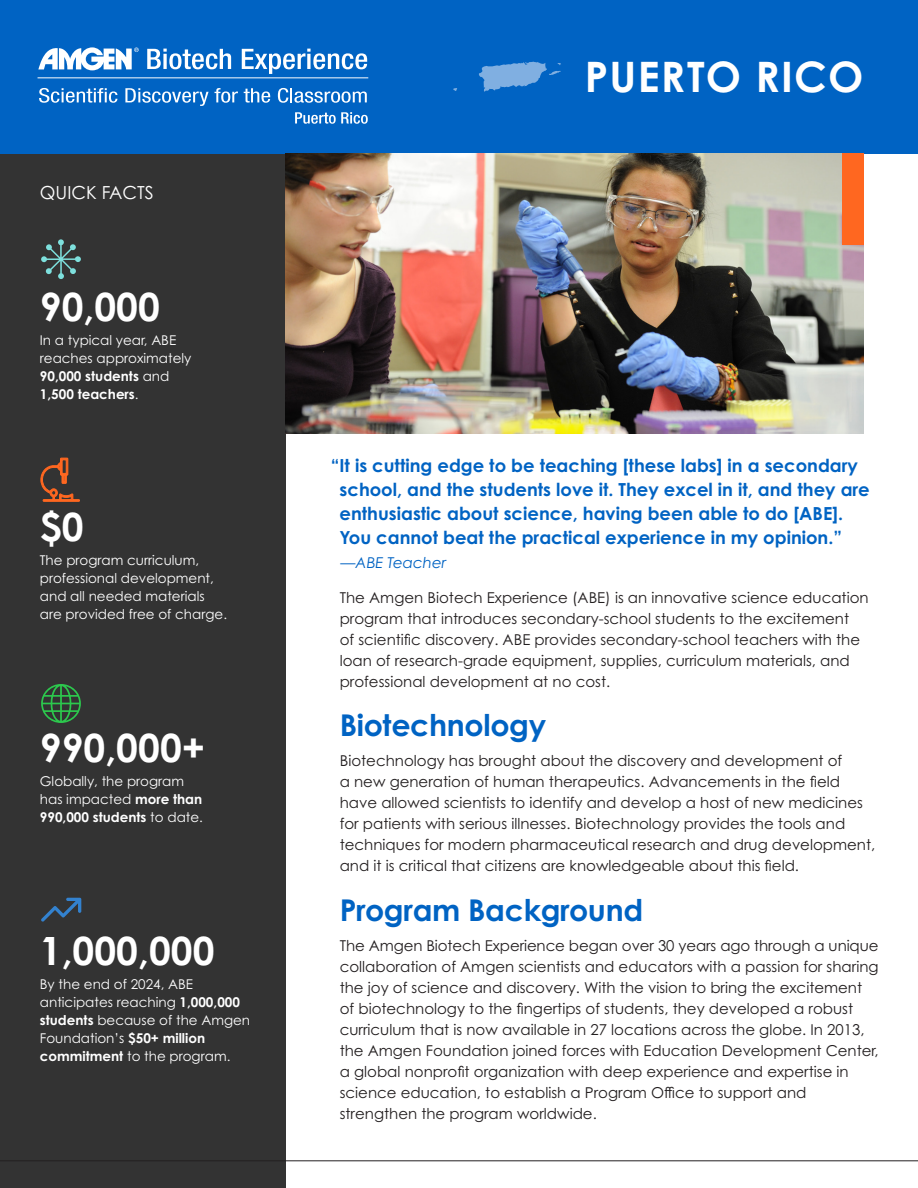
<style>
.page{position:relative;width:918px;height:1188px;background:#fff}
.page>*{position:absolute;margin:0;border:0;box-sizing:border-box;transform-origin:0 0}
.t1{font:700 42px "Century Gothic Pro";letter-spacing:.03em;color:#fff}
.SB-Number{font:700 39px "Century Gothic Pro";color:#fff}
.t2{font:700 30px "Century Gothic Pro";letter-spacing:-.01em;color:#0063c3}
.t3{font:700 18px/24px "Century Gothic Pro";color:#0063c3}
.SB-H1{font:18px "Century Gothic Pro";color:#fff}
.Body{font:15px/21px "Century Gothic Pro";color:#231f20}
.Quote-Author{font:italic 15px "Century Gothic Pro";color:#0063c3}
.SB-Body{font:13.5px/18px "Century Gothic Pro";color:#fff}
.s1{font-weight:700}
</style>
<div class="page">
<div style="left:0;top:153px;width:286px;height:1035px;background:#333"></div>
<div style="left:0;top:0;width:918px;height:153px;background:#0063c3"></div>
<hr style="left:0;top:1161px;width:918px;height:1px;background:#231f20">
<svg style="left:41px;top:458px;width:39px;height:44px"></svg>
<svg style="left:41px;top:239px;width:40px;height:40px"></svg>
<svg style="left:41px;top:684px;width:40px;height:39px"></svg>
<svg style="left:41px;top:898px;width:40px;height:24px"></svg>
<svg style="left:453px;top:62px;width:108px;height:30px"></svg>
<img style="left:286px;top:153px;width:578px;height:280px">
<div style="left:842px;top:153px;width:22px;height:91px;background:#ff6720"></div>
<svg style="left:39px;top:88px;width:78px;height:15px"></svg>
<svg style="left:125px;top:88px;width:84px;height:18px"></svg>
<svg style="left:215px;top:88px;width:23px;height:15px"></svg>
<svg style="left:244px;top:88px;width:26px;height:15px"></svg>
<svg style="left:278px;top:88px;width:89px;height:15px"></svg>
<svg style="left:38px;top:47px;width:101px;height:23px"></svg>
<svg style="left:147px;top:49px;width:84px;height:20px"></svg>
<svg style="left:242px;top:49px;width:125px;height:25px"></svg>
<svg style="left:295px;top:112px;width:73px;height:12px"></svg>
<hr style="left:38px;top:77px;width:330px;height:1px;background:#fff">
<p class="SB-H1" style="left:40px;top:182px;width:116px">QUICK FACTS</p>
<p class="SB-Number" style="left:40px;top:282px;width:122px">90,000</p>
<p class="SB-Body" style="left:40px;top:331px;width:153px">In a typical year, ABE reaches approximately<br><span class="s1">90,000 students</span> and<br><span class="s1">1,500 teachers</span>.</p>
<p class="SB-Number" style="left:40px;top:503px;width:45px">$0</p>
<p class="SB-Body" style="left:40px;top:551px;width:189px">The program curriculum, professional development, and all needed materials are provided free of charge.</p>
<p class="SB-Number" style="left:40px;top:723px;width:167px">990,000+</p>
<p class="SB-Body" style="left:40px;top:772px;width:165px">Globally, the program has impacted <span class="s1">more than<br>990,000 students</span> to date.</p>
<p class="SB-Number" style="left:40px;top:926px;width:176px">1,000,000</p>
<p class="SB-Body" style="left:40px;top:975px;width:212px">By the end of 2024, ABE anticipates reaching <span class="s1">1,000,000 students</span> because of the Amgen<br>Foundation’s <span class="s1">$50+ million commitment</span> to the program.</p>
<h1 class="t1" style="left:585px;top:51px;width:280px">PUERTO RICO</h1>
<p class="t3" style="left:340px;top:453px;width:532px;text-indent:-9px">“It is cutting edge to be teaching [these labs] in a secondary school, and the students love it. They excel in it, and they are enthusiastic about science, having been able to do [ABE].<br>You cannot beat the practical experience in my opinion.”</p>
<p class="Quote-Author" style="left:341px;top:553px;width:107px">—ABE Teacher</p>
<p class="Body" style="left:340px;top:587px;width:530px">The Amgen Biotech Experience (ABE) is an innovative science education program that introduces secondary-school students to the excitement<br>of scientific discovery. ABE provides secondary-school teachers with the loan of research-grade equipment, supplies, curriculum materials, and professional development at no cost.</p>
<h2 class="t2" style="left:340px;top:707px;width:208px">Biotechnology</h2>
<p class="Body" style="left:340px;top:750px;width:537px">Biotechnology has brought about the discovery and development of<br>a new generation of human therapeutics. Advancements in the field have allowed scientists to identify and develop a host of new medicines for patients with serious illnesses. Biotechnology provides the tools and techniques for modern pharmaceutical research and drug development, and it is critical that citizens are knowledgeable about this field.</p>
<h2 class="t2" style="left:340px;top:891px;width:305px">Program Background</h2>
<p class="Body" style="left:340px;top:935px;width:540px">The Amgen Biotech Experience began over 30 years ago through a unique collaboration of Amgen scientists and educators with a passion for sharing the joy of science and discovery. With the vision to bring the excitement of biotechnology to the fingertips of students, they developed a robust curriculum that is now available in 27 locations across the globe. In 2013, the Amgen Foundation joined forces with Education Development Center, a global nonprofit organization with deep experience and expertise in science education, to establish a Program Office to support and strengthen the program worldwide.</p>
</div>
